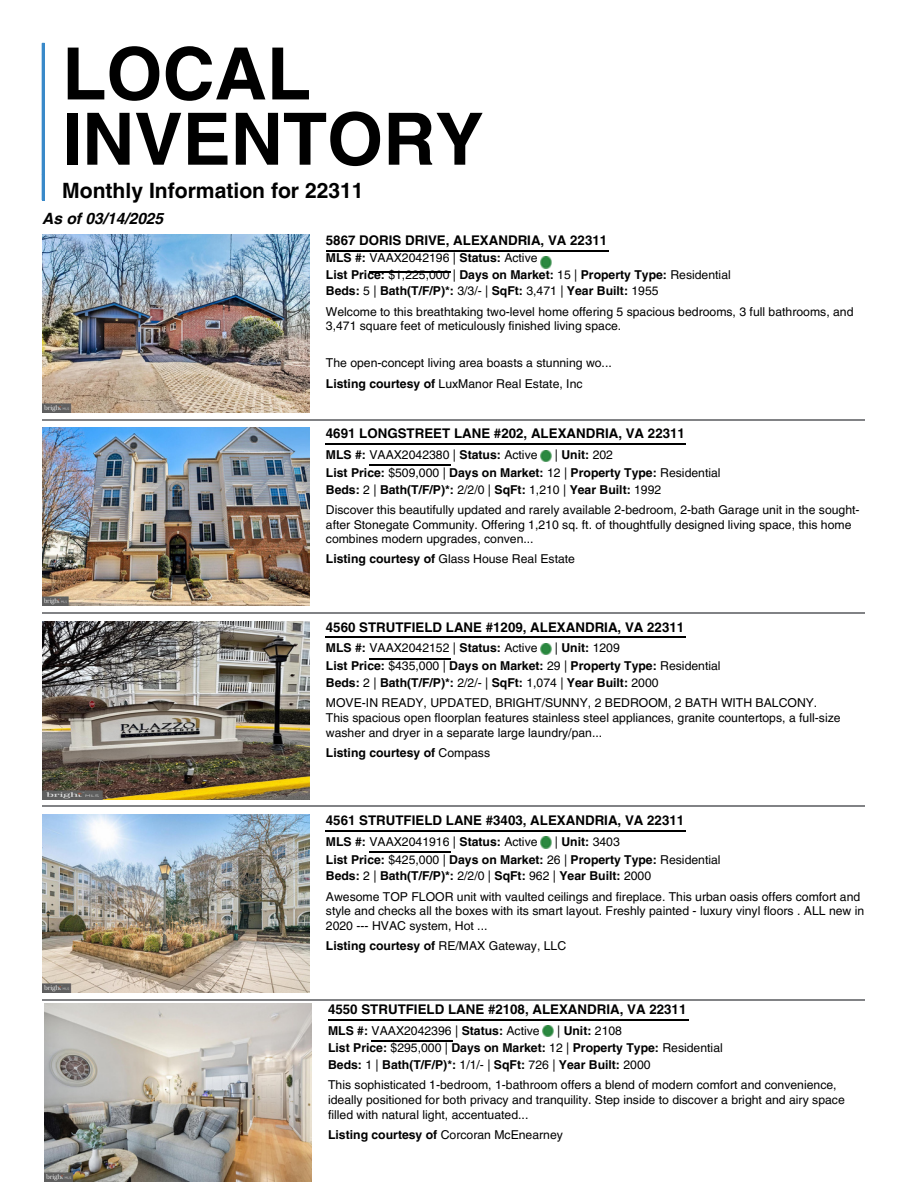
<style>
.page{position:relative;width:918px;height:1188px;background:#fff}
.page>*{position:absolute;margin:0;border:0;box-sizing:border-box;transform-origin:0 0}
.t1{font:700 72.3px/65.2px "Helvetica LT Pro";color:#000}
.t2{font:700 21.15px "Helvetica LT Pro";color:#000}
.t3{font:italic 700 15.6px "Helvetica LT Pro";color:#000}
.t4{font:700 13.35px "Helvetica LT Pro";color:#000}
.t5{font:12.15px "Helvetica LT Pro";color:#000}
.t6{font:700 12.15px/16.8px "Helvetica LT Pro";color:#000}
.s1{font-weight:400}
.s2{font-weight:400;color:#fff}
.s3{font-weight:700}
</style>
<div class="page">
<svg style="left:42px;top:43px;width:3px;height:158px"></svg>
<img style="left:43px;top:235px;width:266px;height:177px">
<hr style="left:326px;top:250px;width:282px;height:1px;background:#000">
<hr style="left:369px;top:271px;width:81px;height:1px;background:#000">
<svg style="left:540px;top:257px;width:12px;height:11px"></svg>
<hr style="left:43px;top:419px;width:822px;height:1px;background:#818285">
<img style="left:43px;top:428px;width:266px;height:178px">
<hr style="left:326px;top:444px;width:360px;height:1px;background:#000">
<hr style="left:369px;top:465px;width:81px;height:1px;background:#000">
<svg style="left:540px;top:450px;width:12px;height:11px"></svg>
<hr style="left:43px;top:612px;width:822px;height:2px;background:#818285">
<img style="left:43px;top:621px;width:266px;height:178px">
<hr style="left:326px;top:637px;width:360px;height:1px;background:#000">
<hr style="left:369px;top:658px;width:81px;height:1px;background:#000">
<svg style="left:540px;top:644px;width:12px;height:11px"></svg>
<hr style="left:43px;top:806px;width:822px;height:1px;background:#818285">
<img style="left:43px;top:815px;width:266px;height:177px">
<hr style="left:326px;top:830px;width:360px;height:1px;background:#000">
<hr style="left:369px;top:851px;width:81px;height:2px;background:#000">
<svg style="left:540px;top:837px;width:12px;height:11px"></svg>
<hr style="left:43px;top:999px;width:822px;height:1px;background:#818285">
<img style="left:45px;top:1003px;width:266px;height:178px">
<hr style="left:328px;top:1019px;width:360px;height:1px;background:#000">
<hr style="left:371px;top:1040px;width:82px;height:1px;background:#000">
<svg style="left:543px;top:1026px;width:11px;height:11px"></svg>
<h1 class="t1" style="left:62px;top:48px;width:423px">LOCAL<br>INVENTORY</h1>
<h1 class="t2" style="left:62px;top:183px;width:303px">Monthly Information for 22311</h1>
<h2 class="t3" style="left:42px;top:213px;width:123px">As of 03/14/2025</h2>
<p class="t4" style="left:326px;top:235px;width:283px">5867 DORIS DRIVE, ALEXANDRIA, VA 22311</p>
<p class="t6" style="left:326px;top:250px;width:406px">MLS #: <span class="s1">VAAX2042196 |</span> Status: <span class="s1">Active<br></span>List Price: <span class="s1">$1,225,000 |</span> Days on Market: <span class="s1">15 |</span> Property Type: <span class="s1">Residential<br></span>Beds: <span class="s1">5 |</span> Bath(T/F/P)*: <span class="s1">3/3/- |</span> SqFt: <span class="s1">3,471 |</span> Year Built: <span class="s1">1955</span><span class="s2">.</span></p>
<p class="t5" style="left:326px;top:307px;width:529px">Welcome to this breathtaking two-level home offering 5 spacious bedrooms, 3 full bathrooms, and</p>
<p class="t5" style="left:326px;top:322px;width:297px">3,471 square feet of meticulously finished living space.</p>
<p class="t5" style="left:326px;top:358px;width:287px">The open-concept living area boasts a stunning wo...</p>
<p class="t5" style="left:326px;top:380px;width:258px"><span class="s3">Listing courtesy of</span> LuxManor Real Estate, Inc</p>
<p class="t4" style="left:326px;top:429px;width:361px">4691 LONGSTREET LANE #202, ALEXANDRIA, VA 22311</p>
<p class="t5" style="left:326px;top:450px;width:213px"><span class="s3">MLS #:</span> VAAX2042380 | <span class="s3">Status:</span> Active</p>
<p class="t6" style="left:555px;top:447px;width:60px"><span class="s1">|</span> Unit: <span class="s1">202</span></p>
<p class="t6" style="left:326px;top:465px;width:396px">List Price: <span class="s1">$509,000 |</span> Days on Market: <span class="s1">12 |</span> Property Type: <span class="s1">Residential<br></span>Beds: <span class="s1">2 |</span> Bath(T/F/P)*: <span class="s1">2/2/0 |</span> SqFt: <span class="s1">1,210 |</span> Year Built: <span class="s1">1992</span><span class="s2">.</span></p>
<h3 class="t5" style="left:326px;top:505px;width:535px">Discover this beautifully updated and rarely available 2-bedroom, 2-bath Garage unit in the sought-</h3>
<p class="t5" style="left:326px;top:520px;width:527px">after Stonegate Community. Offering 1,210 sq. ft. of thoughtfully designed living space, this home</p>
<p class="t5" style="left:326px;top:534px;width:209px">combines modern upgrades, conven...</p>
<p class="t5" style="left:326px;top:555px;width:251px"><span class="s3">Listing courtesy of</span> Glass House Real Estate</p>
<p class="t4" style="left:326px;top:622px;width:360px">4560 STRUTFIELD LANE #1209, ALEXANDRIA, VA 22311</p>
<p class="t5" style="left:326px;top:644px;width:213px"><span class="s3">MLS #:</span> VAAX2042152 | <span class="s3">Status:</span> Active</p>
<p class="t5" style="left:555px;top:644px;width:66px">| <span class="s3">Unit:</span> 1209</p>
<h3 class="t6" style="left:326px;top:659px;width:396px">List Price: <span class="s1">$435,000 |</span> Days on Market: <span class="s1">29 |</span> Property Type: <span class="s1">Residential<br></span>Beds: <span class="s1">2 |</span> Bath(T/F/P)*: <span class="s1">2/2/- |</span> SqFt: <span class="s1">1,074 |</span> Year Built: <span class="s1">2000</span><span class="s2">.</span></h3>
<p class="t5" style="left:326px;top:699px;width:493px">MOVE-IN READY, UPDATED, BRIGHT/SUNNY, 2 BEDROOM, 2 BATH WITH BALCONY.</p>
<p class="t5" style="left:326px;top:713px;width:516px">This spacious open floorplan features stainless steel appliances, granite countertops, a full-size</p>
<p class="t5" style="left:326px;top:728px;width:278px">washer and dryer in a separate large laundry/pan...</p>
<p class="t6" style="left:326px;top:745px;width:166px">Listing courtesy of <span class="s1">Compass</span></p>
<p class="t4" style="left:326px;top:815px;width:360px">4561 STRUTFIELD LANE #3403, ALEXANDRIA, VA 22311</p>
<p class="t5" style="left:326px;top:837px;width:213px"><span class="s3">MLS #:</span> VAAX2041916 | <span class="s3">Status:</span> Active</p>
<p class="t5" style="left:555px;top:837px;width:66px">| <span class="s3">Unit:</span> 3403</p>
<p class="t6" style="left:326px;top:852px;width:396px">List Price: <span class="s1">$425,000 |</span> Days on Market: <span class="s1">26 |</span> Property Type: <span class="s1">Residential<br></span>Beds: <span class="s1">2 |</span> Bath(T/F/P)*: <span class="s1">2/2/0 |</span> SqFt: <span class="s1">962 |</span> Year Built: <span class="s1">2000</span><span class="s2">.</span></p>
<p class="t5" style="left:326px;top:892px;width:536px">Awesome TOP FLOOR unit with vaulted ceilings and fireplace. This urban oasis offers comfort and</p>
<p class="t5" style="left:326px;top:907px;width:540px">style and checks all the boxes with its smart layout. Freshly painted - luxury vinyl floors . ALL new in</p>
<p class="t5" style="left:326px;top:921px;width:163px">2020 --- HVAC system, Hot ...</p>
<h3 class="t6" style="left:326px;top:939px;width:242px">Listing courtesy of <span class="s1">RE/MAX Gateway, LLC</span></h3>
<p class="t4" style="left:328px;top:1004px;width:360px">4550 STRUTFIELD LANE #2108, ALEXANDRIA, VA 22311</p>
<p class="t5" style="left:328px;top:1026px;width:213px"><span class="s3">MLS #:</span> VAAX2042396 | <span class="s3">Status:</span> Active</p>
<p class="t5" style="left:557px;top:1026px;width:66px">| <span class="s3">Unit:</span> 2108</p>
<p class="t6" style="left:328px;top:1041px;width:396px">List Price: <span class="s1">$295,000 |</span> Days on Market: <span class="s1">12 |</span> Property Type: <span class="s1">Residential<br></span>Beds: <span class="s1">1 |</span> Bath(T/F/P)*: <span class="s1">1/1/- |</span> SqFt: <span class="s1">726 |</span> Year Built: <span class="s1">2000</span><span class="s2">.</span></p>
<p class="t5" style="left:328px;top:1081px;width:510px">This sophisticated 1-bedroom, 1-bathroom offers a blend of modern comfort and convenience,</p>
<p class="t5" style="left:328px;top:1095px;width:518px">ideally positioned for both privacy and tranquility. Step inside to discover a bright and airy space</p>
<p class="t5" style="left:328px;top:1110px;width:202px">filled with natural light, accentuated...</p>
<p class="t5" style="left:328px;top:1130px;width:236px"><span class="s3">Listing courtesy of</span> Corcoran McEnearney</p>
</div>
